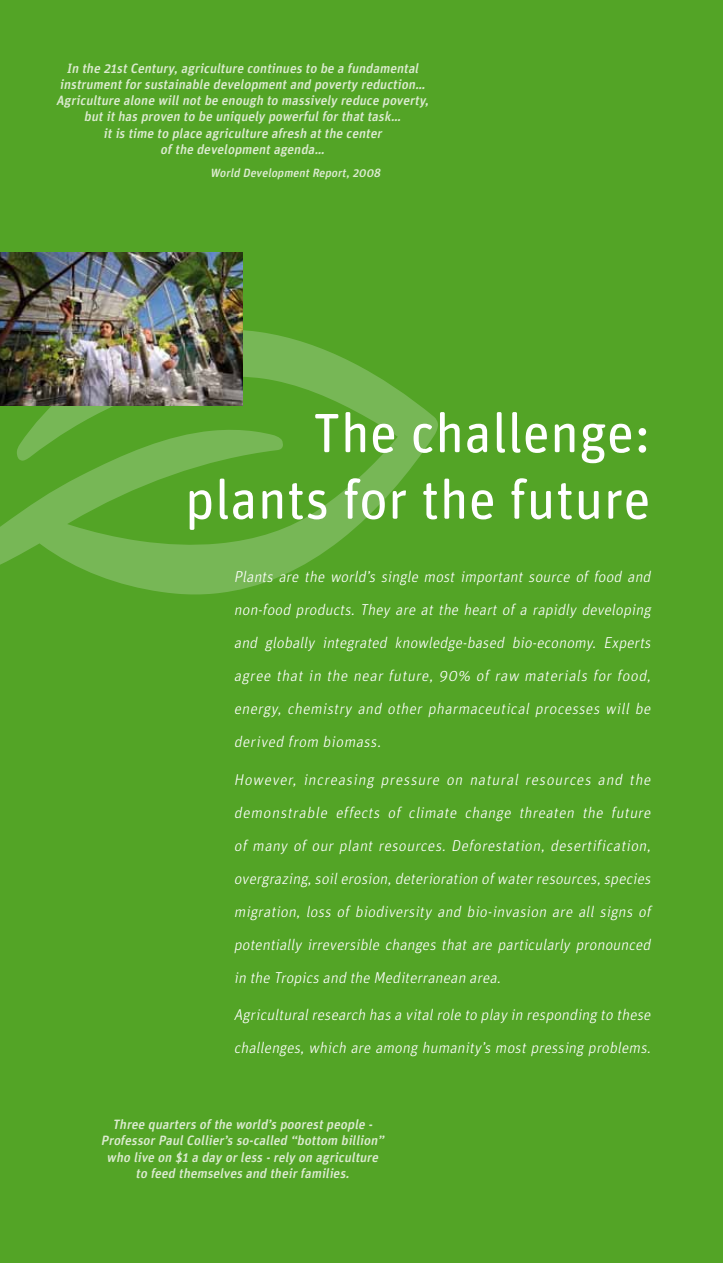
<style>
.page{position:relative;width:723px;height:1263px;background:#53a426}
.page>*{position:absolute;margin:0;border:0;box-sizing:border-box;transform-origin:0 0}
.t1{font:55.5px/66.6px "Unit Rounded OT";color:#fff;text-align:right}
.t2{font:italic 300 15.75px/33px "Unit Rounded OT";color:#fff;text-align:justify}
.t3{font:italic 500 13.5px/16.2px "Unit Rounded OT";color:#dcebd0;text-align:center}
.t4{font:italic 500 12px "Unit Rounded OT";color:#dcebd0}
</style>
<div class="page">
<svg style="left:0;top:329px;width:438px;height:266px"></svg>
<img style="left:0;top:253px;width:242px;height:153px">
<p class="t3" style="left:56px;top:60px;width:377px">In the 21stCentury,agriculture continues to be a fundamental instrumentforsustainable developmentand poverty reduction… Agriculture alone willnotbe enough to massively reduce poverty, butithas proven to be uniquely powerfulforthattask…<br>itis time to place agriculture afresh atthe center<br>ofthe developmentagenda…</p>
<p class="t4" style="left:210px;top:165px;width:174px">World DevelopmentReport,2008</p>
<h1 class="t1" style="left:185px;top:400px;width:467px">The challenge: plants for the future</h1>
<p class="t2" style="left:234px;top:561px;width:422px">Plants are the world’s single most important source of food and non-food products. They are at the heart of a rapidly developing and globally integrated knowledge-based bio-economy. Experts agree that in the near future, 90% of raw materials for food, energy, chemistry and other pharmaceutical processes will be derived from biomass.</p>
<p class="t2" style="left:234px;top:763px;width:422px">However, increasing pressure on natural resources and the demonstrable effects of climate change threaten the future of many of our plant resources. Deforestation, desertification, overgrazing,soilerosion,deterioration ofwaterresources,species migration, loss of biodiversity and bio-invasion are all signs of potentially irreversible changes that are particularly pronounced in the Tropics and the Mediterranean area.</p>
<p class="t2" style="left:234px;top:998px;width:421px">Agriculturalresearch has a vitalrole to play in responding to these challenges, which are among humanity’s most pressing problems.</p>
<p class="t3" style="left:101px;top:1116px;width:287px">Three quarters ofthe world’s poorestpeople - ProfessorPaulCollier’s so-called “bottom billion” who live on $1 a day orless -rely on agriculture to feed themselves and theirfamilies.</p>
</div>
